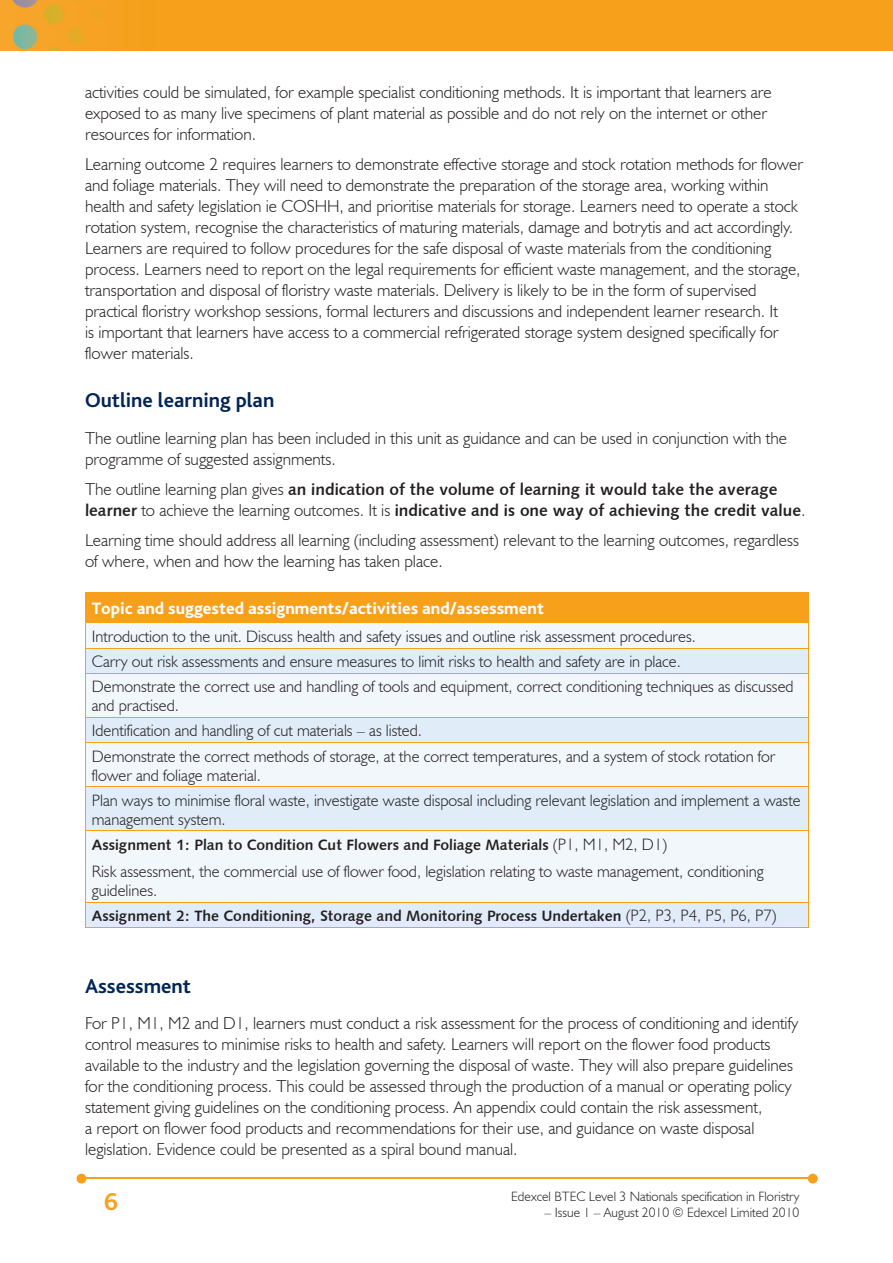
<style>
.page{position:relative;width:893px;height:1263px;background:#fff}
.page>*{position:absolute;margin:0;border:0;box-sizing:border-box;transform-origin:0 0}
.t1{font:700 25.5px "Bliss";color:#f6a01b}
.t2{font:700 21px "Bliss";color:#002556}
.t3{font:300 17.25px/21px "Humanist 521 BT";color:#231f20}
.t4{font:800 17.25px "Bliss";color:#fff}
.t5{font:300 16.5px/25.3px "Humanist 521 BT";color:#231f20}
.t6{font:16.5px/21px "Humanist 531 BT Bold A";color:#231f20}
.t7{font:15px "Humanist 531 BT Bold A";color:#231f20}
.t8{font:300 13.5px "Humanist 521 BT";color:#231f20}
.s1{font-family:"Humanist 521 BT";font-weight:300;font-size:17.25px}
.s2{font-family:"Humanist 521 BT";font-weight:300;font-size:16.5px}
</style>
<div class="page">
<img style="left:0;top:0;width:893px;height:51px">
<hr style="left:82px;top:1178px;width:728px;height:1px;background:#f6a01b">
<svg style="left:808px;top:1174px;width:10px;height:9px"></svg>
<svg style="left:77px;top:1174px;width:9px;height:9px"></svg>
<div style="left:85px;top:593px;width:723px;height:30px;background:#f6a01b"></div>
<div style="left:86px;top:623px;width:722px;height:25px;background:#f2f7fb"></div>
<svg style="left:86px;top:649px;width:722px;height:278px;fill:#f2f7fb"></svg>
<hr style="left:85px;top:592px;width:724px;height:1px;background:#f6a01b">
<svg style="left:85px;top:623px;width:1px;height:50px"></svg>
<svg style="left:808px;top:593px;width:1px;height:80px"></svg>
<hr style="left:85px;top:648px;width:724px;height:1px;background:#f6a01b">
<hr style="left:85px;top:674px;width:1px;height:43px;background:#f6a01b">
<hr style="left:808px;top:674px;width:1px;height:43px;background:#f6a01b">
<hr style="left:85px;top:673px;width:724px;height:1px;background:#f6a01b">
<svg style="left:85px;top:718px;width:1px;height:24px"></svg>
<svg style="left:808px;top:718px;width:1px;height:24px"></svg>
<hr style="left:85px;top:717px;width:724px;height:1px;background:#f6a01b">
<hr style="left:85px;top:743px;width:1px;height:43px;background:#f6a01b">
<hr style="left:808px;top:743px;width:1px;height:43px;background:#f6a01b">
<hr style="left:85px;top:742px;width:724px;height:1px;background:#f6a01b">
<hr style="left:85px;top:787px;width:1px;height:43px;background:#f6a01b">
<hr style="left:808px;top:787px;width:1px;height:43px;background:#f6a01b">
<hr style="left:85px;top:786px;width:724px;height:1px;background:#f6a01b">
<hr style="left:85px;top:831px;width:1px;height:71px;background:#f6a01b">
<hr style="left:808px;top:831px;width:1px;height:71px;background:#f6a01b">
<hr style="left:85px;top:830px;width:724px;height:1px;background:#f6a01b">
<hr style="left:85px;top:927px;width:724px;height:1px;background:#f6a01b">
<svg style="left:85px;top:903px;width:1px;height:24px"></svg>
<svg style="left:808px;top:903px;width:1px;height:24px"></svg>
<hr style="left:85px;top:902px;width:724px;height:1px;background:#f6a01b">
<p class="t3" style="left:85px;top:81px;width:688px">activities could be simulated, for example specialist conditioning methods. It is important that learners are exposed to as many live specimens of plant material as possible and do not rely on the internet or other resources for information.</p>
<p class="t3" style="left:85px;top:153px;width:720px">Learning outcome 2 requires learners to demonstrate effective storage and stock rotation methods for flower and foliage materials. They will need to demonstrate the preparation of the storage area, working within health and safety legislation ie COSHH, and prioritise materials for storage. Learners need to operate a stock rotation system, recognise the characteristics of maturing materials, damage and botrytis and act accordingly.<br>Learners are required to follow procedures for the safe disposal of waste materials from the conditioning process. Learners need to report on the legal requirements for efficient waste management, and the storage, transportation and disposal of floristry waste materials. Delivery is likely to be in the form of supervised practical floristry workshop sessions, formal lecturers and discussions and independent learner research. It<br>is important that learners have access to a commercial refrigerated storage system designed specifically for flower materials.</p>
<p class="t2" style="left:85px;top:390px;width:191px">Outline learning plan</p>
<p class="t3" style="left:85px;top:427px;width:704px">The outline learning plan has been included in this unit as guidance and can be used in conjunction with the programme of suggested assignments.</p>
<p class="t6" style="left:85px;top:478px;width:722px"><span class="s1">The outline learning plan gives</span> an indication of the volume of learning it would take the average learner <span class="s1">to achieve the learning outcomes. It is</span> indicative and is one way of achieving the credit value<span class="s1">.</span></p>
<p class="t3" style="left:85px;top:529px;width:716px">Learning time should address all learning (including assessment) relevant to the learning outcomes, regardless of where, when and how the learning has taken place.</p>
<p class="t4" style="left:92px;top:600px;width:454px">Topic and suggested assignments/activities and/assessment</p>
<p class="t5" style="left:92px;top:623px;width:703px">Introduction to the unit. Discuss health and safety issues and outline risk assessment procedures.<br>Carry out risk assessments and ensure measures to limit risks to health and safety are in place.<br>Demonstrate the correct use and handling of tools and equipment, correct conditioning techniques as discussed</p>
<p class="t5" style="left:92px;top:692px;width:685px">and practised.<br>Identification and handling of cut materials – as listed.<br>Demonstrate the correct methods of storage, at the correct temperatures, and a system of stock rotation for</p>
<p class="t5" style="left:92px;top:762px;width:710px">flower and foliage material.<br>Plan ways to minimise floral waste, investigate waste disposal including relevant legislation and implement a waste</p>
<p class="t5" style="left:92px;top:806px;width:135px">management system.</p>
<p class="t7" style="left:92px;top:835px;width:577px">Assignment 1: Plan to Condition Cut Flowers and Foliage Materials <span class="s2">(P1, M1, M2, D1)</span></p>
<p class="t5" style="left:92px;top:862px;width:673px;line-height:18.8px">Risk assessment, the commercial use of flower food, legislation relating to waste management, conditioning guidelines.</p>
<p class="t7" style="left:92px;top:907px;width:686px">Assignment 2: The Conditioning, Storage and Monitoring Process Undertaken <span class="s2">(P2, P3, P4, P5, P6, P7)</span></p>
<p class="t2" style="left:85px;top:975px;width:108px">Assessment</p>
<p class="t3" style="left:85px;top:1012px;width:715px">For P1, M1, M2 and D1, learners must conduct a risk assessment for the process of conditioning and identify control measures to minimise risks to health and safety. Learners will report on the flower food products available to the industry and the legislation governing the disposal of waste. They will also prepare guidelines for the conditioning process. This could be assessed through the production of a manual or operating policy statement giving guidelines on the conditioning process. An appendix could contain the risk assessment,<br>a report on flower food products and recommendations for their use, and guidance on waste disposal legislation. Evidence could be presented as a spiral bound manual.</p>
<h1 class="t1" style="left:104px;top:1189px;width:15px">6</h1>
<p class="t8" style="left:511px;top:1188px;width:290px">Edexcel BTEC Level 3 Nationals specification in Floristry</p>
<p class="t8" style="left:545px;top:1204px;width:256px">– Issue 1 – August 2010 © Edexcel Limited 2010</p>
</div>
